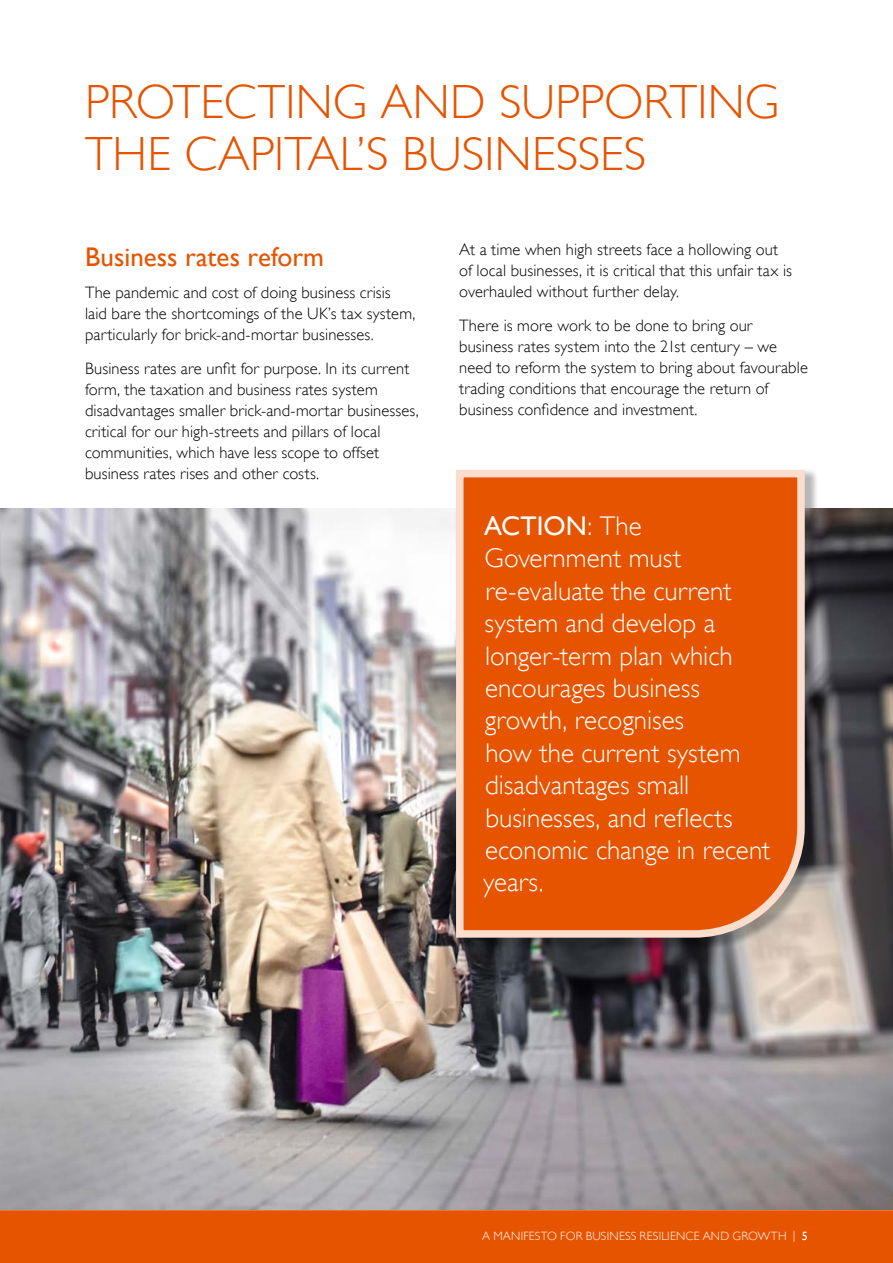
<style>
.page{position:relative;width:893px;height:1263px;background:#fff}
.page>*{position:absolute;margin:0;border:0;box-sizing:border-box;transform-origin:0 0}
.t1{font:300 48px/52.5px "Gill Sans";color:#e65400}
.t2{font:300 27px/32.4px "Gill Sans";color:#fff}
.t3{font:27px "Gill Sans";color:#e65400}
.t4{font:300 16.5px/21px "Gill Sans";letter-spacing:.01em;color:#000}
.t5{font:300 12px "Gill Sans";letter-spacing:.015em;color:#fff}
.s1{font-weight:400}
</style>
<div class="page">
<div style="left:0;top:1210px;width:893px;height:53px;background:#e65400"></div>
<img style="left:0;top:508px;width:893px;height:702px">
<div style="left:455px;top:468px;width:363px;height:483px;background:#000;opacity:.29"></div>
<svg style="left:452px;top:468px;width:356px;height:473px;background:#e36014"></svg>
<h1 class="t1" style="left:85px;top:75px;width:696px">PROTECTING AND SUPPORTING<br>THE CAPITAL’S BUSINESSES</h1>
<h2 class="t3" style="left:85px;top:241px;width:240px">Business rates reform</h2>
<p class="t4" style="left:85px;top:282px;width:332px">The pandemic and cost of doing business crisis laid bare the shortcomings of the UK’s tax system, particularly for brick-and-mortar businesses.</p>
<p class="t4" style="left:85px;top:358px;width:335px">Business rates are unfit for purpose. In its current form, the taxation and business rates system disadvantages smaller brick-and-mortar businesses, critical for our high-streets and pillars of local communities, which have less scope to offset business rates rises and other costs.</p>
<p class="t4" style="left:459px;top:239px;width:334px">At a time when high streets face a hollowing out of local businesses, it is critical that this unfair tax is overhauled without further delay.</p>
<p class="t4" style="left:459px;top:315px;width:350px">There is more work to be done to bring our business rates system into the 21st century – we need to reform the system to bring about favourable trading conditions that encourage the return of business confidence and investment.</p>
<p class="t2" style="left:483px;top:510px;width:289px"><span class="s1">ACTION</span>: The<br>Government must re-evaluate the current system and develop a longer-term plan which encourages business growth, recognises<br>how the current system disadvantages small businesses, and reflects economic change in recent years.</p>
<p class="t5" style="left:482px;top:1229px;width:327px">A MANIFESTO FOR BUSINESS RESILIENCE AND GROWTH | <span class="s1">5</span></p>
</div>
